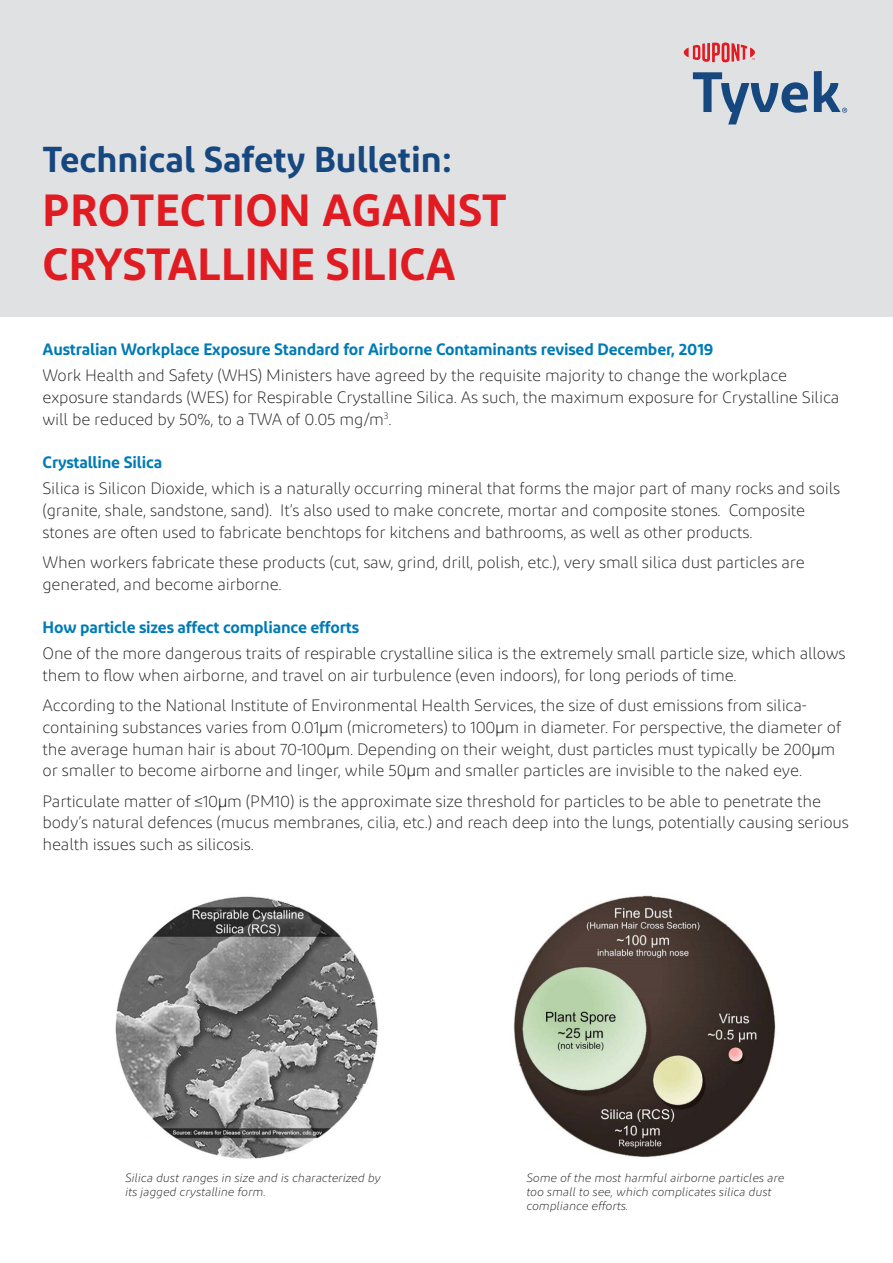
<style>
.page{position:relative;width:893px;height:1263px;background:#fff}
.page>*{position:absolute;margin:0;border:0;box-sizing:border-box;transform-origin:0 0}
.t1{font:600 45px/54px "Diodrum";color:#e11b22}
.t2{font:600 36px "Diodrum";color:#16477f}
.t3{font:300 16.5px/21.8px "Diodrum";letter-spacing:-.01em;color:#231f20}
.t4{font:600 16.5px "Diodrum";letter-spacing:-.01em;color:#007bb6}
.t5{font:italic 300 12px/14.4px "Diodrum";color:#231f20}
.s1{font-family:"Helvetica"}
</style>
<div class="page">
<div style="left:0;top:0;width:893px;height:317px;background:#e0e1e2"></div>
<svg style="left:684px;top:42px;width:71px;height:20px"></svg>
<svg style="left:693px;top:72px;width:115px;height:52px"></svg>
<svg style="left:814px;top:71px;width:33px;height:42px"></svg>
<img style="left:115px;top:896px;width:263px;height:263px">
<img style="left:514px;top:895px;width:262px;height:263px">
<h2 class="t2" style="left:43px;top:136px;width:411px">Technical Safety Bulletin:</h2>
<h1 class="t1" style="left:43px;top:182px;width:466px">PROTECTION AGAINST<br>CRYSTALLINE SILICA</h1>
<p class="t4" style="left:43px;top:339px;width:672px">Australian Workplace Exposure Standard for Airborne Contaminants revised December, 2019</p>
<p class="t3" style="left:43px;top:364px;width:798px">Work Health and Safety (WHS) Ministers have agreed by the requisite majority to change the workplace exposure standards (WES) for Respirable Crystalline Silica. As such, the maximum exposure for Crystalline Silica will be reduced by 50%, to a TWA of 0.05 mg/m<sup>3</sup>.</p>
<p class="t4" style="left:43px;top:452px;width:121px">Crystalline Silica</p>
<p class="t3" style="left:43px;top:477px;width:799px">Silica is Silicon Dioxide, which is a naturally occurring mineral that forms the major part of many rocks and soils (granite, shale, sandstone, sand). It’s also used to make concrete, mortar and composite stones. Composite stones are often used to fabricate benchtops for kitchens and bathrooms, as well as other products.</p>
<p class="t3" style="left:43px;top:551px;width:764px">When workers fabricate these products (cut, saw, grind, drill, polish, etc.), very small silica dust particles are generated, and become airborne.</p>
<p class="t4" style="left:43px;top:617px;width:318px">How particle sizes affect compliance efforts</p>
<p class="t3" style="left:43px;top:642px;width:805px">One of the more dangerous traits of respirable crystalline silica is the extremely small particle size, which allows them to flow when airborne, and travel on air turbulence (even indoors), for long periods of time.</p>
<p class="t3" style="left:43px;top:694px;width:800px">According to the National Institute of Environmental Health Services, the size of dust emissions from silica&shy;containing substances varies from 0.01<span class="s1">μ</span>m (micrometers) to 100<span class="s1">μ</span>m in diameter. For perspective, the diameter of the average human hair is about 70-100<span class="s1">μ</span>m. Depending on their weight, dust particles must typically be 200<span class="s1">μ</span>m or smaller to become airborne and linger, while 50<span class="s1">μ</span>m and smaller particles are invisible to the naked eye.</p>
<p class="t3" style="left:43px;top:790px;width:808px">Particulate matter of ≤10<span class="s1">μ</span>m (PM10) is the approximate size threshold for particles to be able to penetrate the body’s natural defences (mucus membranes, cilia, etc.) and reach deep into the lungs, potentially causing serious health issues such as silicosis.</p>
<p class="t5" style="left:125px;top:1170px;width:257px">Silica dust ranges in size and is characterized by its jagged crystalline form.</p>
<p class="t5" style="left:527px;top:1170px;width:259px">Some of the most harmful airborne particles are too small to see, which complicates silica dust compliance efforts.</p>
</div>
